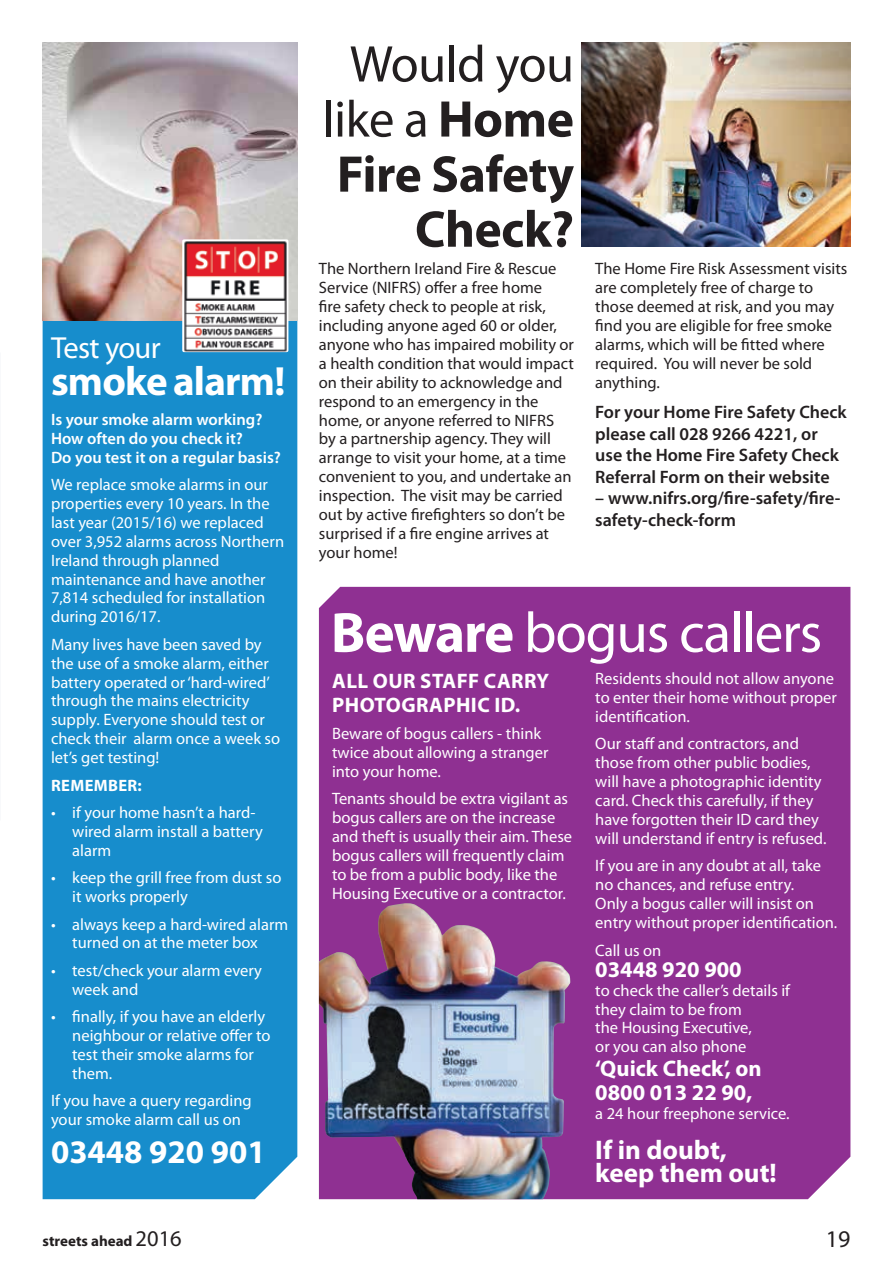
<style>
.page{position:relative;width:893px;height:1263px;background:#fff}
.page>*{position:absolute;margin:0;border:0;box-sizing:border-box;transform-origin:0 0}
.t1{font:57.15px "Myriad Pro";letter-spacing:-.02em;color:#fff}
.t2{font:700 51.9px/55.1px "Myriad Pro";letter-spacing:-.01em;color:#231f20;text-align:center}
.t3{font:700 40.95px "Myriad Pro";letter-spacing:-.02em;color:#fff}
.Body_Text{font:700 33px "Myriad Pro";color:#fff}
.t4{font:30.6px "Myriad Pro";letter-spacing:-.02em;color:#fff}
.Body_Text-2{font:700 27px/22.5px "Myriad Pro";color:#fff}
.t5{font:24px "Myriad Pro";color:#231f20}
.Body_Text-3{font:700 22.5px/24px "Myriad Pro";color:#fff}
.First_Paragraph{font:700 21px/24px "Myriad Pro";letter-spacing:.02em;color:#fff}
.Body_Text-4{font:600 18px/21.6px "Myriad Pro";color:#231f20}
.Body_Text-5{font:16.5px/18.9px "Myriad Pro";color:#fff}
.Body_Text-6{font:16.5px/18.9px "Myriad Pro";color:#231f20}
.Body_Text_Tabbed{font:16.5px/18.9px "Myriad Pro";color:#fff}
.Body_Text-7{font:600 16.5px/18.9px "Myriad Pro";color:#fff}
.Body_Text-8{font:700 16.5px "Myriad Pro";letter-spacing:.02em;color:#fff}
.t6{font:700 15px "Myriad Pro";color:#231f20}
.s1{font-weight:400}
.s2{font-weight:700}
.s3{font-weight:400;font-size:22.5px}
</style>
<div class="page">
<div style="left:43px;top:320px;width:254px;height:879px;background:#178dcc"></div>
<img style="left:43px;top:43px;width:255px;height:277px">
<img style="left:182px;top:239px;width:106px;height:113px">
<div style="left:319px;top:587px;width:531px;height:612px;background:#8f3092"></div>
<img style="left:581px;top:43px;width:269px;height:204px">
<img style="left:319px;top:903px;width:252px;height:296px">
<p class="t4" style="left:51px;top:329px;width:111px">Test your</p>
<p class="t3" style="left:51px;top:354px;width:236px">smoke alarm!</p>
<p class="Body_Text-7" style="left:51px;top:409px;width:231px">Is your smoke alarm working?<br>How often do you check it?<br>Do you test it on a regular basis?</p>
<p class="Body_Text-5" style="left:51px;top:475px;width:235px">We replace smoke alarms in our properties every 10 years. In the last year (2015/16) we replaced over 3,952 alarms across Northern<br>Ireland through planned maintenance and have another<br>7,814 scheduled for installation during 2016/17.</p>
<p class="Body_Text-5" style="left:51px;top:634px;width:231px">Many lives have been saved by the use of a smoke alarm, either battery operated or ‘hard-wired’ through the mains electricity supply. Everyone should test or check their alarm once a week so let’s get testing!</p>
<p class="Body_Text-8" style="left:51px;top:774px;width:92px">REMEMBER:</p>
<p class="Body_Text_Tabbed" style="left:72px;top:803px;width:192px;text-indent:-21px">• if your home hasn’t a hard&shy;wired alarm install a battery alarm</p>
<p class="Body_Text_Tabbed" style="left:72px;top:868px;width:211px;text-indent:-21px">• keep the grill free from dust so it works properly</p>
<p class="Body_Text_Tabbed" style="left:51px;top:914px;width:239px;text-align:center">• always keep a hard-wired alarm turned on at the meter box</p>
<p class="Body_Text_Tabbed" style="left:72px;top:961px;width:191px;text-indent:-21px">• test/check your alarm every week and</p>
<p class="Body_Text_Tabbed" style="left:72px;top:1007px;width:200px;text-indent:-21px">• finally, if you have an elderly neighbour or relative offer to test their smoke alarms for them.</p>
<p class="Body_Text-5" style="left:51px;top:1091px;width:202px">If you have a query regarding your smoke alarm call us on</p>
<p class="Body_Text" style="left:51px;top:1130px;width:216px">03448 920 901</p>
<p class="t2" style="left:323px;top:35px;width:253px"><span class="s1">Would you like a</span> Home<br>Fire Safety</p>
<p class="t2" style="left:415px;top:200px;width:161px">Check?</p>
<p class="Body_Text-6" style="left:319px;top:259px;width:257px">The Northern Ireland Fire &amp; Rescue Service (NIFRS) offer a free home<br>fire safety check to people at risk, including anyone aged 60 or older, anyone who has impaired mobility or a health condition that would impact on their ability to acknowledge and respond to an emergency in the home, or anyone referred to NIFRS by a partnership agency. They will arrange to visit your home, at a time convenient to you, and undertake an inspection. The visit may be carried out by active firefighters so don’t be surprised if a fire engine arrives at your home!</p>
<p class="Body_Text-6" style="left:595px;top:259px;width:254px">The Home Fire Risk Assessment visits are completely free of charge to those deemed at risk, and you may find you are eligible for free smoke alarms, which will be fitted where required. You will never be sold anything.</p>
<p class="Body_Text-4" style="left:595px;top:401px;width:253px">For your Home Fire Safety Check please call 028 9266 4221, or use the Home Fire Safety Check<br>Referral Form on their website</p>
<p class="Body_Text-4" style="left:595px;top:487px;width:247px">– www.nifrs.org/fire-safety/fire&shy;safety-check-form</p>
<p class="t1" style="left:331px;top:597px;width:493px"><span class="s2">Beware</span> bogus callers</p>
<p class="First_Paragraph" style="left:332px;top:668px;width:218px">ALL OUR STAFF CARRY<br>PHOTOGRAPHIC ID.</p>
<p class="Body_Text-5" style="left:332px;top:724px;width:218px">Beware of bogus callers - think twice about allowing a stranger into your home.</p>
<p class="Body_Text-5" style="left:332px;top:789px;width:242px">Tenants should be extra vigilant as bogus callers are on the increase and theft is usually their aim. These bogus callers will frequently claim to be from a public body, like the Housing Executive or a contractor.</p>
<p class="Body_Text-5" style="left:595px;top:669px;width:243px">Residents should not allow anyone to enter their home without proper identification.</p>
<p class="Body_Text-5" style="left:595px;top:734px;width:233px">Our staff and contractors, and those from other public bodies, will have a photographic identity card. Check this carefully, if they have forgotten their ID card they will understand if entry is refused.</p>
<p class="Body_Text-5" style="left:595px;top:856px;width:244px">If you are in any doubt at all, take no chances, and refuse entry.<br>Only a bogus caller will insist on entry without proper identification.</p>
<p class="Body_Text-5" style="left:595px;top:940px;width:68px">Call us on</p>
<p class="Body_Text-3" style="left:595px;top:956px;width:148px">03448 920 900</p>
<p class="Body_Text-5" style="left:595px;top:980px;width:196px">to check the caller’s details if they claim to be from<br>the Housing Executive,<br>or you can also phone</p>
<p class="Body_Text-3" style="left:595px;top:1056px;width:168px">‘Quick Check’, on<br>0800 013 22 90,</p>
<p class="Body_Text-5" style="left:595px;top:1104px;width:196px">a 24 hour freephone service.</p>
<p class="Body_Text-2" style="left:595px;top:1138px;width:183px">If in doubt, keep them out!</p>
<p class="t6" style="left:43px;top:1231px;width:141px">streets ahead <span class="s3">2016</span></p>
<h3 class="t5" style="left:826px;top:1224px;width:26px">19</h3>
</div>
